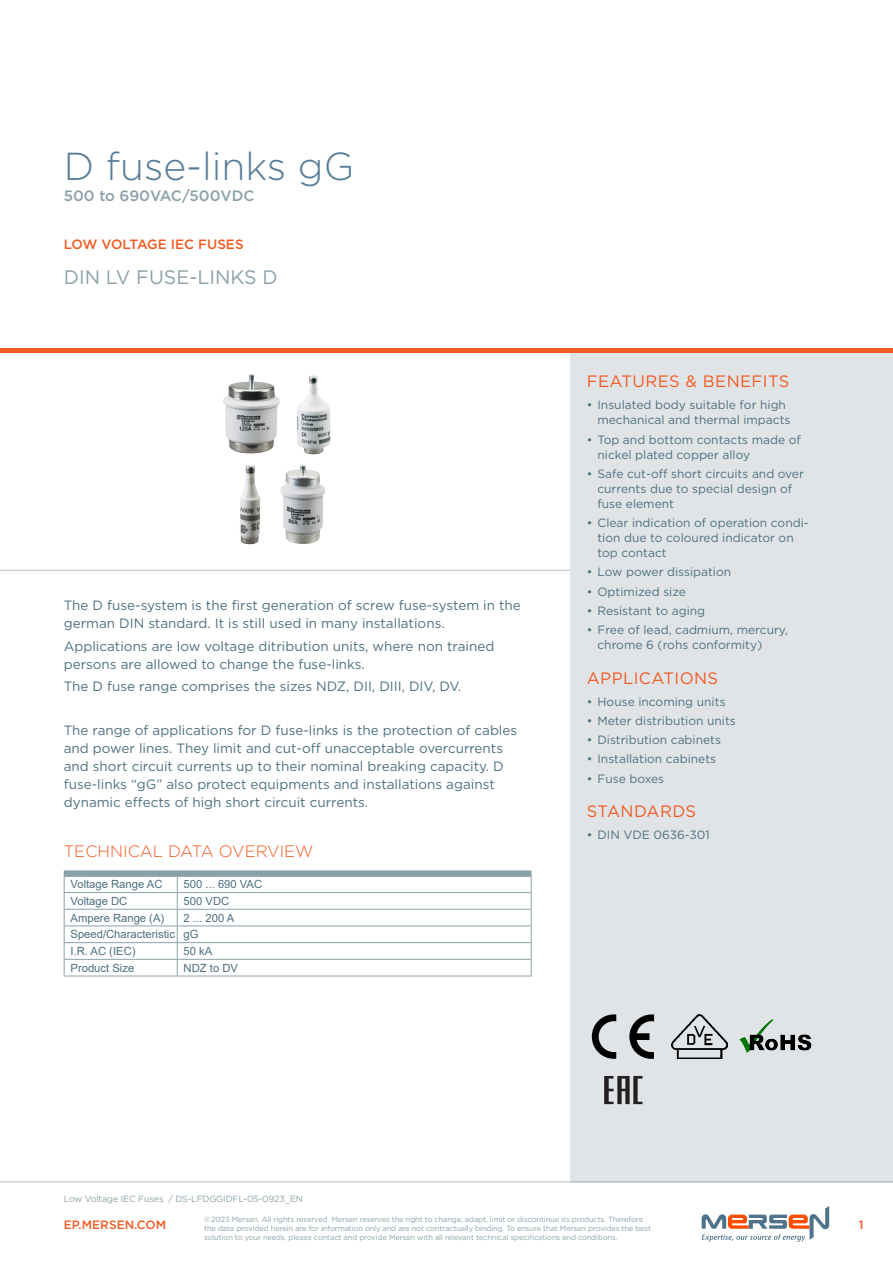
<style>
.page{position:relative;width:893px;height:1263px;background:#fff}
.page>*{position:absolute;margin:0;border:0;box-sizing:border-box;transform-origin:0 0}
.t1{font:300 39px "Gotham";color:#587d98}
.t2{font:19.5px "Gotham";color:#8ba1a9}
.t3{font:16.5px "Gotham";letter-spacing:.025em;color:#f15a22}
.t4{font:300 16.5px "Gotham";color:#f15a22}
.t5{font:500 15px "Gotham";color:#8ba1a9}
.t6{font:13.5px/18px "Gotham";color:#4c7080}
.t7{font:500 13.5px "Gotham";color:#f15a22}
.t8{font:12px/15px "Gotham";color:#4c7080}
.t9{font:500 12px "Gotham";color:#f15a22}
.t10{font:11.25px/16.6px "Arial";color:#4c7080}
.t11{font:9px "Gotham";letter-spacing:-.015em;color:#8ba1a9}
.t12{font:7.5px/9px "Gotham";letter-spacing:-.015em;color:#8ba1a9}
</style>
<div class="page">
<hr style="left:0;top:1181px;width:893px;height:1px;background:#bec8cd">
<div style="left:570px;top:353px;width:323px;height:829px;background:#e1e4e7"></div>
<hr style="left:0;top:349px;width:893px;height:4px;background:#f15a22">
<hr style="left:0;top:570px;width:570px;height:1px;background:#bec8cd">
<svg style="left:702px;top:1206px;width:127px;height:36px"></svg>
<div style="left:64px;top:870px;width:467px;height:7px;background:#8ba1a9"></div>
<hr style="left:64px;top:892px;width:113px;height:1px;background:#8ba1a9">
<hr style="left:177px;top:892px;width:354px;height:1px;background:#8ba1a9">
<hr style="left:64px;top:909px;width:113px;height:1px;background:#8ba1a9">
<hr style="left:177px;top:909px;width:354px;height:1px;background:#8ba1a9">
<hr style="left:64px;top:925px;width:113px;height:1px;background:#8ba1a9">
<hr style="left:177px;top:925px;width:354px;height:1px;background:#8ba1a9">
<hr style="left:64px;top:942px;width:113px;height:1px;background:#8ba1a9">
<hr style="left:177px;top:942px;width:354px;height:1px;background:#8ba1a9">
<hr style="left:64px;top:959px;width:113px;height:1px;background:#8ba1a9">
<svg style="left:64px;top:877px;width:1px;height:99px"></svg>
<hr style="left:64px;top:976px;width:113px;height:1px;background:#8ba1a9">
<hr style="left:177px;top:959px;width:354px;height:1px;background:#8ba1a9">
<svg style="left:177px;top:877px;width:1px;height:99px"></svg>
<svg style="left:531px;top:876px;width:1px;height:100px"></svg>
<hr style="left:177px;top:976px;width:354px;height:1px;background:#8ba1a9">
<img style="left:223px;top:374px;width:107px;height:170px">
<svg style="left:629px;top:1014px;width:25px;height:45px"></svg>
<svg style="left:592px;top:1014px;width:24px;height:45px"></svg>
<img style="left:740px;top:1020px;width:72px;height:33px">
<img style="left:672px;top:1014px;width:55px;height:45px">
<img style="left:604px;top:1076px;width:39px;height:29px">
<h1 class="t1" style="left:64px;top:142px;width:292px">D fuse-links gG</h1>
<p class="t5" style="left:64px;top:186px;width:192px">500 to 690VAC/500VDC</p>
<p class="t7" style="left:64px;top:235px;width:181px">LOW VOLTAGE IEC FUSES</p>
<h2 class="t2" style="left:64px;top:264px;width:216px">DIN LV FUSE-LINKS D</h2>
<p class="t6" style="left:64px;top:596px;width:459px">The D fuse-system is the first generation of screw fuse-system in the german DIN standard. It is still used in many installations.</p>
<p class="t6" style="left:64px;top:637px;width:432px">Applications are low voltage ditribution units, where non trained persons are allowed to change the fuse-links.</p>
<p class="t6" style="left:64px;top:677px;width:399px">The D fuse range comprises the sizes NDZ, DII, DIII, DIV, DV.</p>
<p class="t6" style="left:64px;top:721px;width:455px">The range of applications for D fuse-links is the protection of cables and power lines. They limit and cut-off unacceptable overcurrents and short circuit currents up to their nominal breaking capacity. D fuse-links “gG” also protect equipments and installations against dynamic effects of high short circuit currents.</p>
<p class="t4" style="left:64px;top:840px;width:251px">TECHNICAL DATA OVERVIEW</p>
<p class="t10" style="left:71px;top:876px;width:93px">Voltage Range AC</p>
<p class="t10" style="left:184px;top:876px;width:80px">500 ... 690 VAC</p>
<p class="t10" style="left:71px;top:893px;width:58px">Voltage DC</p>
<p class="t10" style="left:184px;top:893px;width:47px">500 VDC</p>
<p class="t10" style="left:71px;top:909px;width:95px">Ampere Range (A)</p>
<p class="t10" style="left:71px;top:909px;width:165px;text-indent:113px">2 ... 200 A<br>Speed/Characteristic gG<br>I.R. AC (IEC)</p>
<p class="t10" style="left:184px;top:943px;width:30px">50 kA</p>
<p class="t10" style="left:71px;top:959px;width:65px">Product Size</p>
<p class="t10" style="left:184px;top:959px;width:56px">NDZ to DV</p>
<p class="t3" style="left:587px;top:371px;width:204px">FEATURES &amp; BENEFITS</p>
<p class="t8" style="left:597px;top:397px;width:195px;text-indent:-11px">• Insulated body suitable for high mechanical and thermal impacts</p>
<p class="t8" style="left:597px;top:432px;width:205px;text-indent:-11px">• Top and bottom contacts made of nickel plated copper alloy</p>
<p class="t8" style="left:597px;top:466px;width:208px;text-indent:-11px">• Safe cut-off short circuits and over currents due to special design of fuse element</p>
<p class="t8" style="left:597px;top:515px;width:213px;text-indent:-11px">• Clear indication of operation condi&shy;tion due to coloured indicator on top contact</p>
<p class="t8" style="left:587px;top:564px;width:146px">• Low power dissipation</p>
<p class="t8" style="left:587px;top:584px;width:101px">• Optimized size</p>
<p class="t8" style="left:587px;top:603px;width:120px">• Resistant to aging</p>
<p class="t8" style="left:597px;top:622px;width:192px;text-indent:-11px">• Free of lead, cadmium, mercury, chrome 6 (rohs conformity)</p>
<p class="t3" style="left:587px;top:667px;width:133px">APPLICATIONS</p>
<p class="t8" style="left:587px;top:693px;width:140px">• House incoming units</p>
<p class="t8" style="left:587px;top:713px;width:151px">• Meter distribution units</p>
<p class="t8" style="left:587px;top:732px;width:136px">• Distribution cabinets</p>
<p class="t8" style="left:587px;top:751px;width:131px">• Installation cabinets</p>
<p class="t8" style="left:587px;top:770px;width:79px">• Fuse boxes</p>
<p class="t3" style="left:587px;top:800px;width:111px">STANDARDS</p>
<p class="t8" style="left:587px;top:827px;width:124px">• DIN VDE 0636-301</p>
<p class="t11" style="left:64px;top:1193px;width:241px">Low Voltage IEC Fuses / DS-LFDGGIDFL-05-0923_EN</p>
<p class="t9" style="left:64px;top:1217px;width:104px">EP.MERSEN.COM</p>
<p class="t9" style="left:859px;top:1217px;width:6px">1</p>
<p class="t12" style="left:204px;top:1215px;width:448px">©2023 Mersen. All rights reserved. Mersen reserves the right to change, adapt, limit or discontinue its products. Therefore the data provided herein are for information only and are not contractually binding. To ensure that Mersen provides the best solution to your needs, please contact and provide Mersen with all relevant technical specifications and conditions.</p>
</div>
